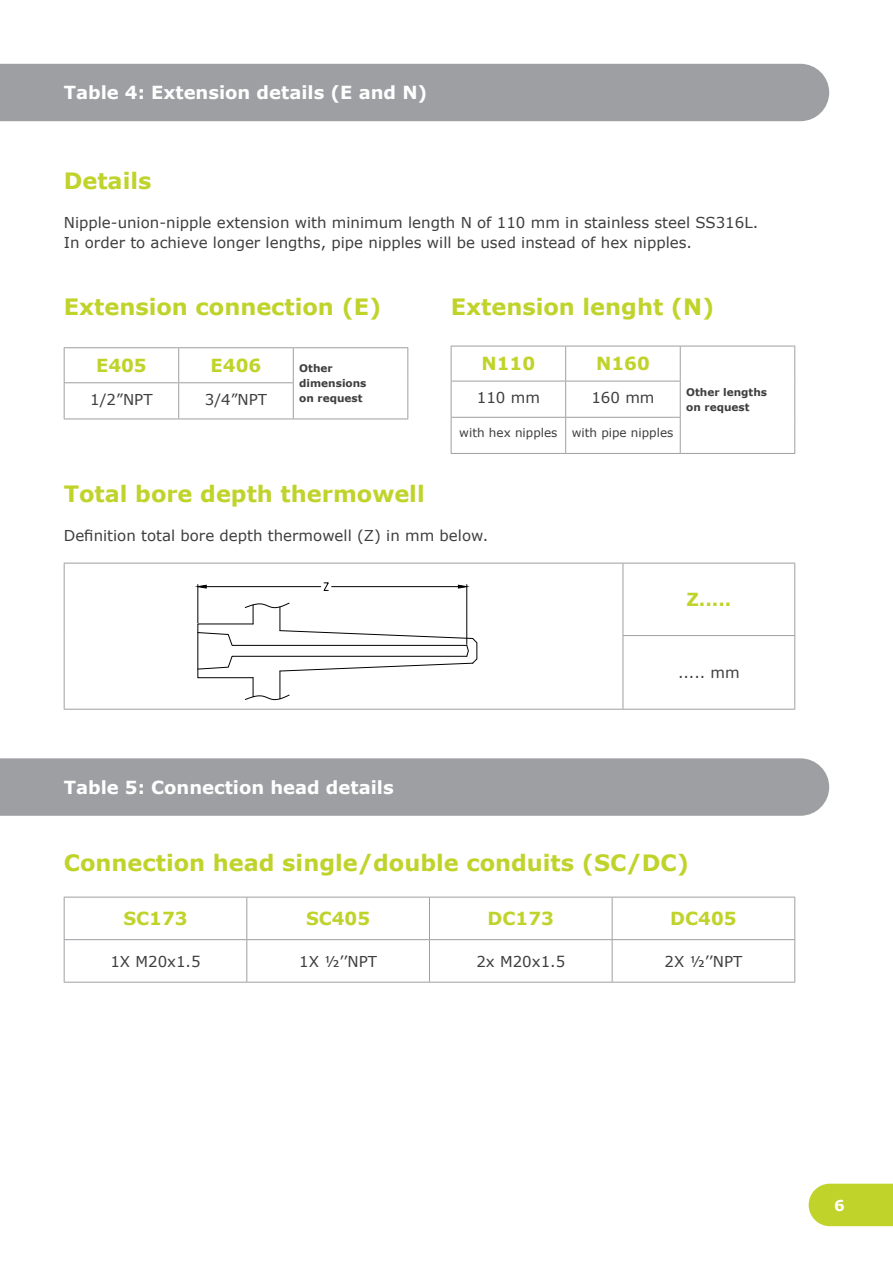
<style>
.page{position:relative;width:893px;height:1263px;background:#fff}
.page>*{position:absolute;margin:0;border:0;box-sizing:border-box;transform-origin:0 0}
.t1{font:700 22.5px "Verdana";color:#c0d32b}
.t2{font:700 18px "Verdana";color:#fff}
.t3{font:700 18px "Verdana";color:#c0d32b}
.t4{font:15px/19.5px "Verdana";color:#3e3e3f}
.t5{font:700 15px "Verdana";color:#fff}
.t6{font:12px "Verdana";color:#3e3e3f}
.t7{font:700 10.5px/15px "Verdana";color:#3e3e3f}
</style>
<div class="page">
<div style="left:809px;top:1184px;width:84px;height:42px;background:#c0d32b"></div>
<div style="left:0;top:64px;width:829px;height:57px;background:#9d9fa2"></div>
<hr style="left:64px;top:347px;width:115px;height:1px;background:#9d9fa2">
<hr style="left:64px;top:348px;width:1px;height:34px;background:#9d9fa2">
<hr style="left:179px;top:347px;width:114px;height:1px;background:#9d9fa2">
<hr style="left:178px;top:348px;width:1px;height:34px;background:#9d9fa2">
<hr style="left:293px;top:347px;width:115px;height:1px;background:#9d9fa2">
<hr style="left:293px;top:348px;width:1px;height:34px;background:#9d9fa2">
<hr style="left:407px;top:348px;width:1px;height:35px;background:#9d9fa2">
<hr style="left:64px;top:382px;width:115px;height:1px;background:#9d9fa2">
<hr style="left:64px;top:383px;width:1px;height:36px;background:#9d9fa2">
<hr style="left:179px;top:382px;width:115px;height:1px;background:#9d9fa2">
<hr style="left:178px;top:383px;width:1px;height:36px;background:#9d9fa2">
<hr style="left:293px;top:383px;width:1px;height:36px;background:#9d9fa2">
<hr style="left:407px;top:383px;width:1px;height:36px;background:#9d9fa2">
<hr style="left:64px;top:419px;width:115px;height:1px;background:#9d9fa2">
<hr style="left:179px;top:419px;width:114px;height:1px;background:#9d9fa2">
<hr style="left:293px;top:419px;width:115px;height:1px;background:#9d9fa2">
<hr style="left:451px;top:346px;width:115px;height:1px;background:#9d9fa2">
<hr style="left:451px;top:346px;width:1px;height:35px;background:#9d9fa2">
<hr style="left:566px;top:346px;width:114px;height:1px;background:#9d9fa2">
<hr style="left:565px;top:346px;width:1px;height:35px;background:#9d9fa2">
<hr style="left:680px;top:346px;width:115px;height:1px;background:#9d9fa2">
<hr style="left:680px;top:346px;width:1px;height:35px;background:#9d9fa2">
<hr style="left:794px;top:346px;width:1px;height:35px;background:#9d9fa2">
<hr style="left:451px;top:381px;width:115px;height:1px;background:#9d9fa2">
<hr style="left:451px;top:381px;width:1px;height:36px;background:#9d9fa2">
<hr style="left:566px;top:381px;width:115px;height:1px;background:#9d9fa2">
<hr style="left:565px;top:381px;width:1px;height:36px;background:#9d9fa2">
<hr style="left:680px;top:381px;width:1px;height:36px;background:#9d9fa2">
<hr style="left:794px;top:381px;width:1px;height:36px;background:#9d9fa2">
<hr style="left:451px;top:417px;width:115px;height:1px;background:#9d9fa2">
<hr style="left:451px;top:418px;width:1px;height:35px;background:#9d9fa2">
<hr style="left:566px;top:417px;width:115px;height:1px;background:#9d9fa2">
<hr style="left:565px;top:418px;width:1px;height:35px;background:#9d9fa2">
<hr style="left:680px;top:418px;width:1px;height:35px;background:#9d9fa2">
<hr style="left:794px;top:417px;width:1px;height:36px;background:#9d9fa2">
<hr style="left:451px;top:453px;width:115px;height:1px;background:#9d9fa2">
<hr style="left:566px;top:453px;width:114px;height:1px;background:#9d9fa2">
<hr style="left:680px;top:453px;width:115px;height:1px;background:#9d9fa2">
<hr style="left:64px;top:563px;width:559px;height:1px;background:#9d9fa2">
<hr style="left:64px;top:563px;width:1px;height:72px;background:#9d9fa2">
<hr style="left:623px;top:563px;width:172px;height:1px;background:#9d9fa2">
<hr style="left:623px;top:563px;width:1px;height:72px;background:#9d9fa2">
<hr style="left:794px;top:563px;width:1px;height:72px;background:#9d9fa2">
<hr style="left:64px;top:635px;width:1px;height:74px;background:#9d9fa2">
<hr style="left:623px;top:635px;width:172px;height:1px;background:#9d9fa2">
<hr style="left:623px;top:636px;width:1px;height:73px;background:#9d9fa2">
<hr style="left:794px;top:636px;width:1px;height:73px;background:#9d9fa2">
<hr style="left:64px;top:709px;width:559px;height:1px;background:#9d9fa2">
<hr style="left:623px;top:709px;width:172px;height:1px;background:#9d9fa2">
<div style="left:0;top:758px;width:829px;height:58px;background:#9d9fa2"></div>
<hr style="left:64px;top:897px;width:183px;height:1px;background:#9d9fa2">
<hr style="left:64px;top:897px;width:1px;height:42px;background:#9d9fa2">
<hr style="left:247px;top:897px;width:182px;height:1px;background:#9d9fa2">
<hr style="left:246px;top:897px;width:1px;height:42px;background:#9d9fa2">
<hr style="left:429px;top:897px;width:183px;height:1px;background:#9d9fa2">
<hr style="left:429px;top:897px;width:1px;height:42px;background:#9d9fa2">
<hr style="left:612px;top:897px;width:183px;height:1px;background:#9d9fa2">
<hr style="left:612px;top:897px;width:1px;height:42px;background:#9d9fa2">
<hr style="left:794px;top:897px;width:1px;height:42px;background:#9d9fa2">
<hr style="left:64px;top:939px;width:183px;height:1px;background:#9d9fa2">
<hr style="left:64px;top:940px;width:1px;height:42px;background:#9d9fa2">
<hr style="left:247px;top:939px;width:182px;height:1px;background:#9d9fa2">
<hr style="left:246px;top:940px;width:1px;height:42px;background:#9d9fa2">
<hr style="left:429px;top:939px;width:183px;height:1px;background:#9d9fa2">
<hr style="left:429px;top:940px;width:1px;height:42px;background:#9d9fa2">
<hr style="left:612px;top:939px;width:183px;height:1px;background:#9d9fa2">
<hr style="left:612px;top:940px;width:1px;height:42px;background:#9d9fa2">
<hr style="left:794px;top:940px;width:1px;height:42px;background:#9d9fa2">
<hr style="left:64px;top:982px;width:183px;height:1px;background:#9d9fa2">
<hr style="left:247px;top:982px;width:182px;height:1px;background:#9d9fa2">
<hr style="left:429px;top:982px;width:183px;height:1px;background:#9d9fa2">
<hr style="left:612px;top:982px;width:183px;height:1px;background:#9d9fa2">
<svg style="left:163px;top:563px;width:336px;height:146px"></svg>
<p class="t2" style="left:64px;top:81px;width:365px">Table 4: Extension details (E and N)</p>
<h1 class="t1" style="left:64px;top:167px;width:89px">Details</h1>
<p class="t4" style="left:64px;top:213px;width:696px">Nipple-union-nipple extension with minimum length N of 110 mm in stainless steel SS316L.<br>In order to achieve longer lengths, pipe nipples will be used instead of hex nipples.</p>
<h1 class="t1" style="left:64px;top:292px;width:319px">Extension connection (E)</h1>
<p class="t3" style="left:96px;top:354px;width:52px">E405</p>
<p class="t3" style="left:211px;top:354px;width:52px">E406</p>
<p class="t7" style="left:299px;top:361px;width:69px">Other dimensions</p>
<p class="t4" style="left:90px;top:390px;width:64px">1/2”NPT</p>
<p class="t4" style="left:205px;top:390px;width:64px">3/4”NPT</p>
<p class="t7" style="left:299px;top:391px;width:65px">on request</p>
<h1 class="t1" style="left:451px;top:292px;width:265px">Extension lenght (N)</h1>
<p class="t3" style="left:482px;top:352px;width:55px">N110</p>
<p class="t3" style="left:596px;top:352px;width:55px">N160</p>
<p class="t7" style="left:686px;top:385px;width:82px">Other lengths on request</p>
<p class="t4" style="left:477px;top:388px;width:65px">110 mm</p>
<p class="t4" style="left:591px;top:388px;width:65px">160 mm</p>
<p class="t6" style="left:459px;top:425px;width:216px">with hex nipples with pipe nipples</p>
<h1 class="t1" style="left:64px;top:479px;width:362px">Total bore depth thermowell</h1>
<p class="t4" style="left:64px;top:526px;width:426px">Definition total bore depth thermowell (Z) in mm below.</p>
<p class="t2" style="left:64px;top:776px;width:331px">Table 5: Connection head details</p>
<p class="t3" style="left:686px;top:588px;width:46px">Z.....</p>
<p class="t4" style="left:678px;top:663px;width:63px">..... mm</p>
<h1 class="t1" style="left:64px;top:848px;width:627px">Connection head single/double conduits (SC/DC)</h1>
<p class="t3" style="left:123px;top:907px;width:66px">SC173</p>
<p class="t3" style="left:306px;top:907px;width:66px">SC405</p>
<p class="t3" style="left:488px;top:907px;width:68px">DC173</p>
<p class="t3" style="left:670px;top:907px;width:68px">DC405</p>
<p class="t4" style="left:110px;top:952px;width:92px">1X M20x1.5</p>
<p class="t4" style="left:299px;top:952px;width:79px">1X ½’’NPT</p>
<p class="t4" style="left:476px;top:952px;width:90px">2x M20x1.5</p>
<p class="t4" style="left:665px;top:952px;width:79px">2X ½’’NPT</p>
<p class="t5" style="left:834px;top:1195px;width:12px">6</p>
</div>
